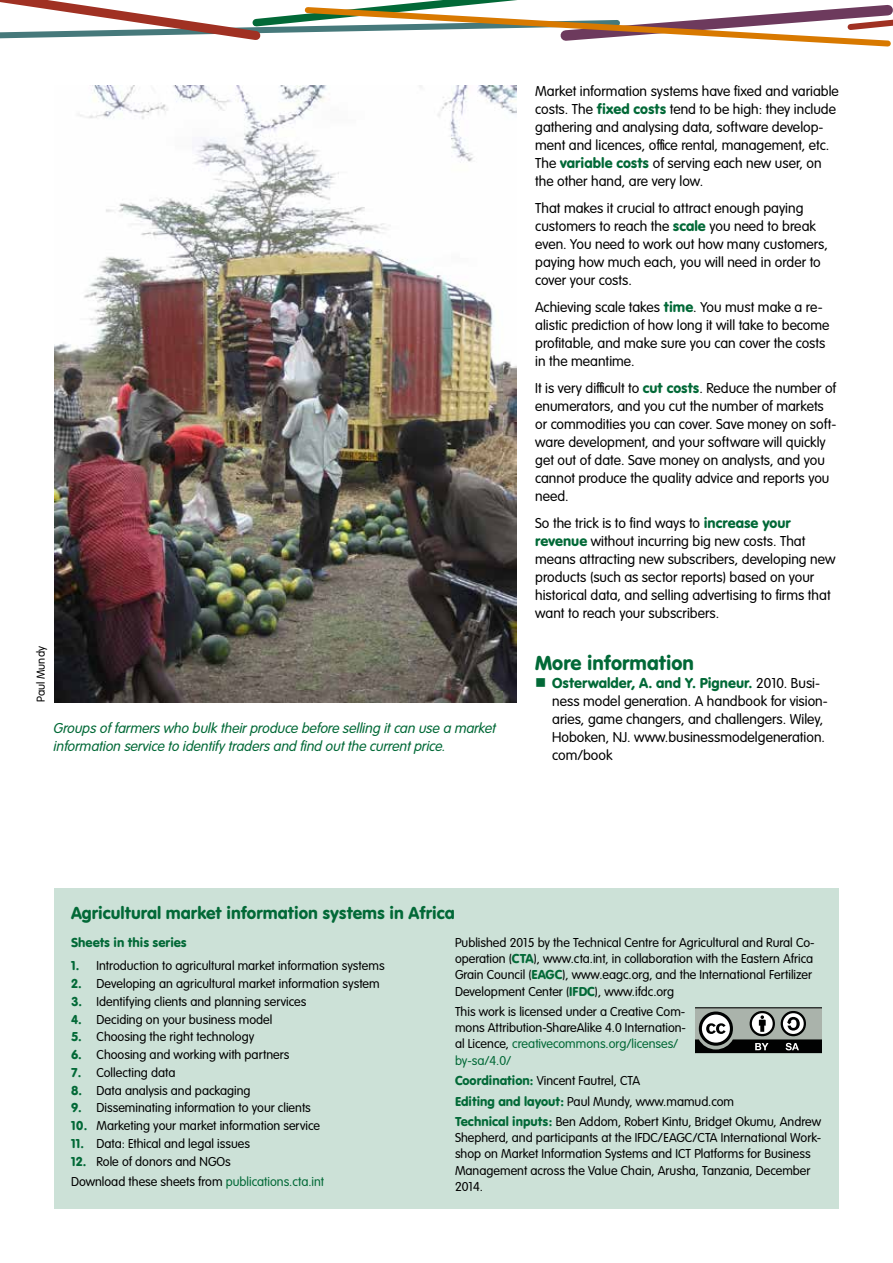
<style>
.page{position:relative;width:893px;height:1263px;background:#fff}
.page>*{position:absolute;margin:0;border:0;box-sizing:border-box;transform-origin:0 0}
.t1{font:21px "VAG Rundschrift D";color:#026937}
.t2{font:18px "VAG Rundschrift D";color:#026937}
.t3{font:300 15px/18px "VAG Rundschrift D";color:#000}
.t4{font:italic 300 15px/18px "VAG Rundschrift D";color:#026937}
.t5{font:300 13.5px/16.2px "VAG Rundschrift D";color:#000}
.t6{font:13.5px "VAG Rundschrift D";color:#026937}
.t7{font:300 12px "VAG Rundschrift D";color:#000}
.s1{font-weight:400;color:#026937}
.s2{color:#026937}
</style>
<div class="page">
<svg style="left:0;top:0;width:893px;height:47px"></svg>
<img style="left:54px;top:85px;width:463px;height:617px">
<div style="left:54px;top:888px;width:785px;height:321px;background:#cce1d7"></div>
<svg style="left:696px;top:1007px;width:126px;height:46px;background:#747875"></svg>
<p class="t7" style="left:34px;top:702px;width:57px;rotate:-90deg">Paul Mundy</p>
<p class="t4" style="left:54px;top:719px;width:444px">Groups of farmers who bulk their produce before selling it can use a market information service to identify traders and find out the current price.</p>
<p class="t3" style="left:535px;top:82px;width:305px">Market information systems have fixed and variable costs. The <span class="s1">fixed costs</span> tend to be high: they include gathering and analysing data, software develop&shy;ment and licences, office rental, management, etc.<br>The <span class="s1">variable costs</span> of serving each new user, on the other hand, are very low.</p>
<p class="t3" style="left:535px;top:199px;width:294px">That makes it crucial to attract enough paying customers to reach the <span class="s1">scale</span> you need to break even. You need to work out how many customers, paying how much each, you will need in order to cover your costs.</p>
<p class="t3" style="left:535px;top:298px;width:296px">Achieving scale takes <span class="s1">time</span>. You must make a re&shy;alistic prediction of how long it will take to become profitable, and make sure you can cover the costs in the meantime.</p>
<p class="t3" style="left:535px;top:379px;width:303px">It is very difficult to <span class="s1">cut costs</span>. Reduce the number of enumerators, and you cut the number of markets or commodities you can cover. Save money on soft&shy;ware development, and your software will quickly get out of date. Save money on analysts, and you cannot produce the quality advice and reports you need.</p>
<p class="t3" style="left:535px;top:514px;width:302px">So the trick is to find ways to <span class="s1">increase your revenue</span> without incurring big new costs. That means attracting new subscribers, developing new products (such as sector reports) based on your historical data, and selling advertising to firms that want to reach your subscribers.</p>
<h1 class="t1" style="left:535px;top:651px;width:160px">More information</h1>
<p class="t3" style="left:552px;top:675px;width:277px"><span class="s1">Osterwalder, A. and Y. Pigneur.</span> 2010. Busi&shy;ness model generation. A handbook for vision&shy;aries, game changers, and challengers. Wiley, Hoboken, NJ. www.businessmodelgeneration. com/book</p>
<p class="t2" style="left:71px;top:902px;width:385px">Agricultural market information systems in Africa</p>
<p class="t6" style="left:71px;top:934px;width:117px">Sheets in this series</p>
<p class="t5" style="left:71px;top:958px;width:315px"><span class="s1">1.</span> Introduction to agricultural market information systems</p>
<p class="t5" style="left:71px;top:976px;width:310px"><span class="s1">2.</span> Developing an agricultural market information system</p>
<p class="t5" style="left:71px;top:994px;width:237px"><span class="s1">3.</span> Identifying clients and planning services</p>
<p class="t5" style="left:71px;top:1011px;width:203px"><span class="s1">4.</span> Deciding on your business model</p>
<p class="t5" style="left:71px;top:1029px;width:185px"><span class="s1">5.</span> Choosing the right technology</p>
<p class="t5" style="left:71px;top:1047px;width:220px"><span class="s1">6.</span> Choosing and working with partners</p>
<p class="t5" style="left:71px;top:1065px;width:106px"><span class="s1">7.</span> Collecting data</p>
<p class="t5" style="left:71px;top:1082px;width:181px"><span class="s1">8.</span> Data analysis and packaging</p>
<p class="t5" style="left:71px;top:1100px;width:241px"><span class="s1">9.</span> Disseminating information to your clients</p>
<p class="t5" style="left:71px;top:1118px;width:250px"><span class="s1">10.</span> Marketing your market information service</p>
<p class="t5" style="left:71px;top:1136px;width:181px"><span class="s1">11.</span> Data: Ethical and legal issues</p>
<p class="t5" style="left:71px;top:1151px;width:255px;line-height:20.4px"><span class="s1">12.</span> Role of donors and NGOs<br>Download these sheets from <span class="s2">publications.cta.int</span></p>
<p class="t5" style="left:455px;top:935px;width:361px">Published 2015 by the Technical Centre for Agricultural and Rural Co&shy;operation (<span class="s1">CTA</span>), www.cta.int, in collaboration with the Eastern Africa Grain Council (<span class="s1">EAGC</span>), www.eagc.org, and the International Fertilizer Development Center (<span class="s1">IFDC</span>), www.ifdc.org</p>
<p class="t5" style="left:455px;top:1004px;width:233px">This work is licensed under a Creative Com&shy;mons Attribution-ShareAlike 4.0 Internation&shy;al Licence, <span class="s2">creativecommons.org/licenses/ by-sa/4.0/</span></p>
<p class="t5" style="left:455px;top:1071px;width:368px;line-height:20.4px"><span class="s1">Coordination:</span> Vincent Fautrel, CTA<br><span class="s1">Editing and layout:</span> Paul Mundy, www.mamud.com<br><span class="s1">Technical inputs:</span> Ben Addom, Robert Kintu, Bridget Okumu, Andrew</p>
<p class="t5" style="left:455px;top:1130px;width:368px">Shepherd, and participants at the IFDC/EAGC/CTA International Work&shy;shop on Market Information Systems and ICT Platforms for Business Management across the Value Chain, Arusha, Tanzania, December 2014.</p>
</div>
